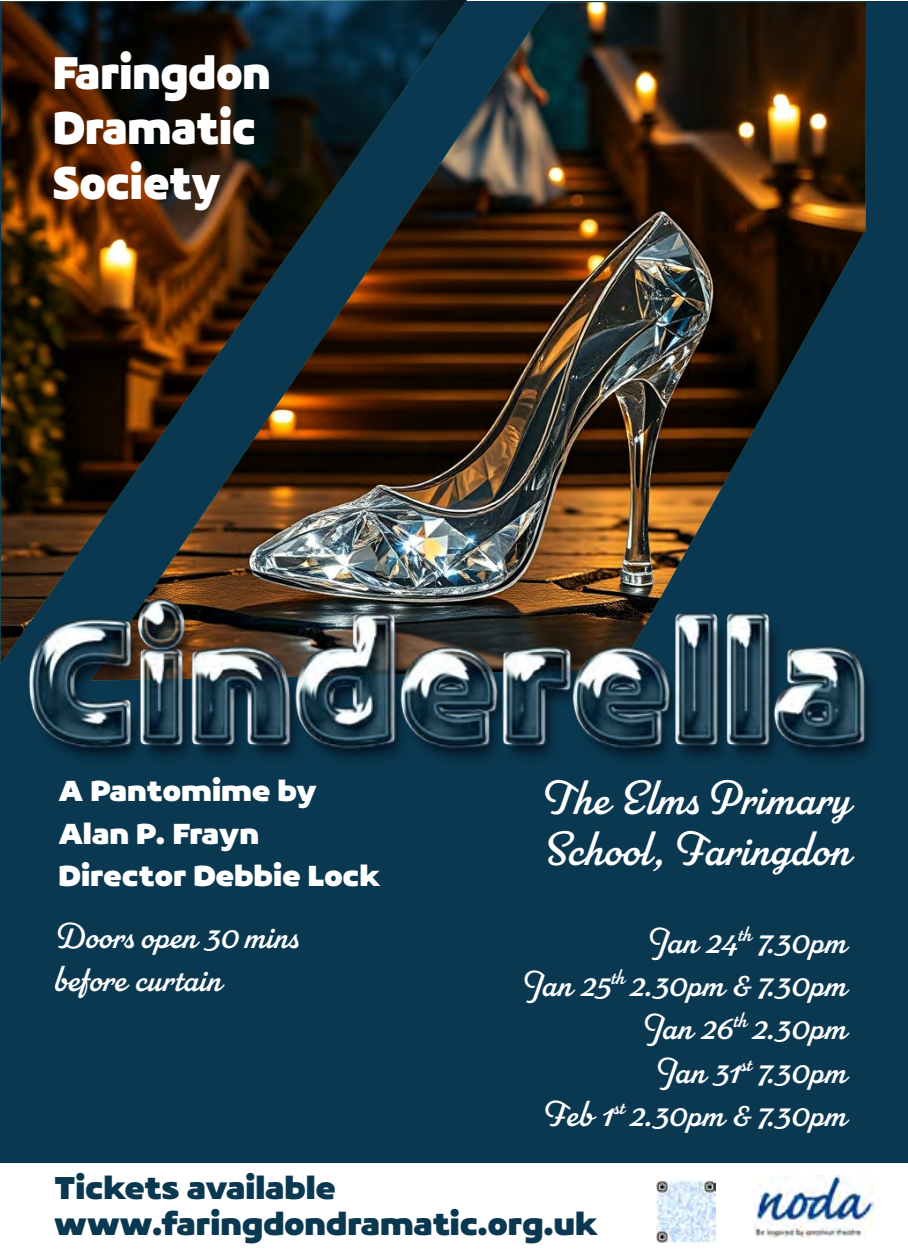
<style>
.page{position:relative;width:908px;height:1258px;background:#fff}
.page>*{position:absolute;margin:0;border:0;box-sizing:border-box;transform-origin:0 0}
.t1{font:800 52.2px/55.2px "Scornodemo";color:#fff;scale:.9 1}
.t2{font:48px/51px "Parkside";color:#fff}
.t3{font:36px/43.2px "Parkside";color:#fff;text-align:right}
.t4{font:800 36px/36px "Scornodemo";color:#0a3850}
.t5{font:800 33px/42px "Scornodemo";color:#fff}
</style>
<div class="page">
<div style="left:1px;top:2px;width:907px;height:1253px;background:#0a3850"></div>
<div style="left:1px;top:1164px;width:907px;height:94px;background:#fff"></div>
<img style="left:755px;top:1175px;width:118px;height:62px">
<img style="left:1px;top:0;width:466px;height:557px">
<img style="left:91px;top:2px;width:775px;height:555px">
<img style="left:656px;top:1180px;width:60px;height:63px">
<img style="left:0;top:557px;width:871px;height:226px">
<h1 class="t1" style="left:53px;top:46px;width:244px">Faringdon<br>Dramatic<br>Society</h1>
<p class="t5" style="left:59px;top:771px;width:324px">A Pantomime by<br>Alan P. Frayn<br>Director Debbie Lock</p>
<p class="t3" style="left:54px;top:914px;width:248px;text-align:left">Doors open 30 mins before curtain</p>
<h2 class="t2" style="left:539px;top:773px;width:313px">The Elms Primary<br>School, Faringdon</h2>
<p class="t3" style="left:520px;top:919px;width:328px">Jan 24<sup>th</sup> 7.30pm<br>Jan 25<sup>th</sup> 2.30pm &amp; 7.30pm<br>Jan 26<sup>th</sup> 2.30pm<br>Jan 31<sup>st</sup> 7.30pm<br>Feb 1<sup>st</sup> 2.30pm &amp; 7.30pm</p>
<p class="t4" style="left:54px;top:1170px;width:546px">Tickets available www.faringdondramatic.org.uk</p>
</div>
